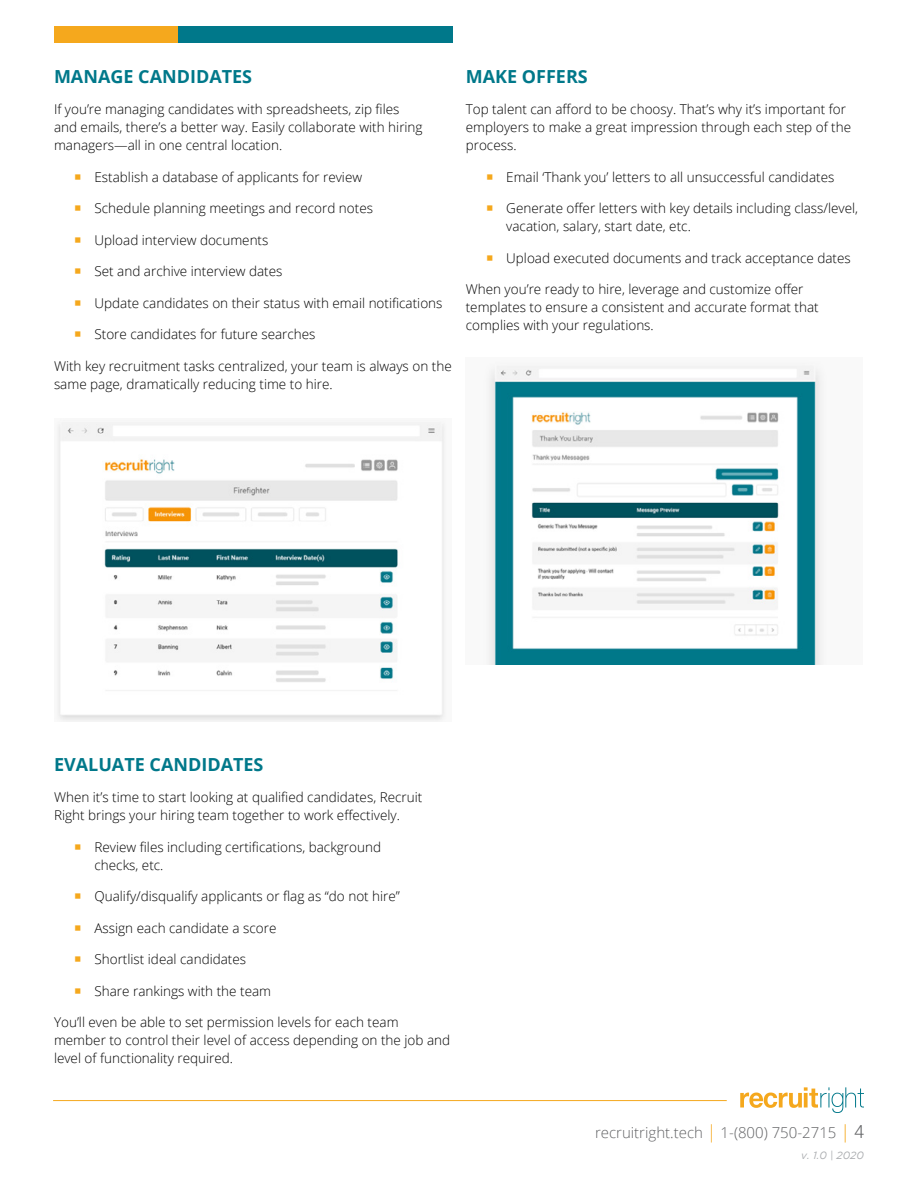
<style>
.page{position:relative;width:918px;height:1188px;background:#fff}
.page>*{position:absolute;margin:0;border:0;box-sizing:border-box;transform-origin:0 0}
.t1{font:700 18px "Open Sans";color:#00788a}
.t2{font:300 15px "Open Sans";color:#636466}
.t3{font:300 13.5px/18px "Open Sans";color:#000}
.t4{font:italic 10.5px "Gotham";color:#acaeb1}
.s1{font-size:18px;color:#f5a81d}
.s2{font-family:"Roboto";font-size:18px}
</style>
<div class="page">
<svg style="left:740px;top:1087px;width:124px;height:26px"></svg>
<div style="left:54px;top:26px;width:398px;height:17px;background:#00788a"></div>
<div style="left:54px;top:26px;width:124px;height:17px;background:#f5a81d"></div>
<hr style="left:53px;top:1100px;width:674px;height:1px;background:#f5a81d">
<img style="left:57px;top:422px;width:388px;height:299px">
<img style="left:488px;top:365px;width:335px;height:300px">
<h1 class="t1" style="left:54px;top:64px;width:200px">MANAGE CANDIDATES</h1>
<p class="t3" style="left:54px;top:100px;width:370px">If you’re managing candidates with spreadsheets, zip files and emails, there’s a better way. Easily collaborate with hiring managers—all in one central location.</p>
<p class="t3" style="left:94px;top:168px;width:269px">Establish a database of applicants for review</p>
<p class="t3" style="left:94px;top:199px;width:280px">Schedule planning meetings and record notes</p>
<p class="t3" style="left:94px;top:231px;width:175px">Upload interview documents</p>
<p class="t3" style="left:94px;top:262px;width:189px">Set and archive interview dates</p>
<p class="t3" style="left:94px;top:294px;width:350px">Update candidates on their status with email notifications</p>
<p class="t3" style="left:94px;top:325px;width:223px">Store candidates for future searches</p>
<p class="t3" style="left:54px;top:357px;width:399px">With key recruitment tasks centralized, your team is always on the same page, dramatically reducing time to hire.</p>
<h1 class="t1" style="left:466px;top:64px;width:124px">MAKE OFFERS</h1>
<p class="t3" style="left:466px;top:100px;width:387px">Top talent can afford to be choosy. That’s why it’s important for employers to make a great impression through each step of the process.</p>
<p class="t3" style="left:506px;top:168px;width:330px">Email ‘Thank you’ letters to all unsuccessful candidates</p>
<p class="t3" style="left:506px;top:199px;width:353px">Generate offer letters with key details including class/level, vacation, salary, start date, etc.</p>
<p class="t3" style="left:506px;top:249px;width:346px">Upload executed documents and track acceptance dates</p>
<p class="t3" style="left:466px;top:280px;width:355px">When you’re ready to hire, leverage and customize offer templates to ensure a consistent and accurate format that complies with your regulations.</p>
<h1 class="t1" style="left:54px;top:752px;width:211px">EVALUATE CANDIDATES</h1>
<p class="t3" style="left:54px;top:788px;width:370px">When it’s time to start looking at qualified candidates, Recruit<br>Right brings your hiring team together to work effectively.</p>
<p class="t3" style="left:94px;top:838px;width:288px">Review files including certifications, background checks, etc.</p>
<p class="t3" style="left:94px;top:887px;width:307px">Qualify/disqualify applicants or flag as “do not hire”</p>
<p class="t3" style="left:94px;top:919px;width:183px">Assign each candidate a score</p>
<p class="t3" style="left:94px;top:950px;width:153px">Shortlist ideal candidates</p>
<p class="t3" style="left:94px;top:982px;width:178px">Share rankings with the team</p>
<p class="t3" style="left:54px;top:1013px;width:398px">You’ll even be able to set permission levels for each team member to control their level of access depending on the job and level of functionality required.</p>
<p class="t2" style="left:595px;top:1123px;width:270px">recruitright.tech <span class="s1">|</span> 1-(800) 750-2715 <span class="s1">|</span> <span class="s2">4</span></p>
<p class="t4" style="left:801px;top:1150px;width:64px">v. 1.0 | 2020</p>
</div>
